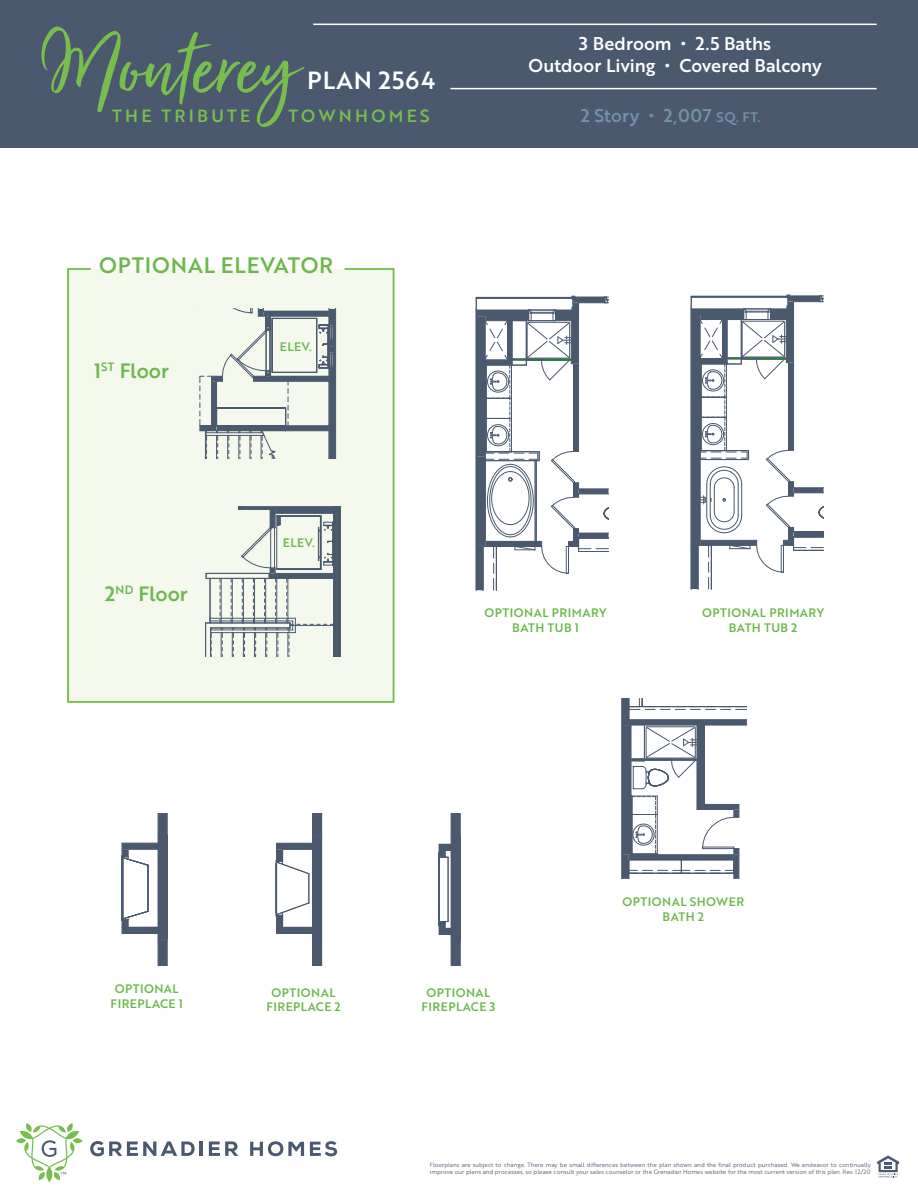
<style>
.page{position:relative;width:918px;height:1188px;background:#fff}
.page>*{position:absolute;margin:0;border:0;box-sizing:border-box;transform-origin:0 0}
.t1{font:104.7px "Just Lovely Solid";color:#77be4e}
.t2{font:24.15px "Brother 1816 Medium";letter-spacing:.04em;color:#fff}
.t3{font:21.75px "Brother 1816 Medium";letter-spacing:.04em;color:#6bb74b}
.t4{font:20.25px "Brother 1816 Medium";color:#6bb74b}
.t5{font:18px/21.6px "Brother 1816 Medium";color:#fff;text-align:center}
.t6{font:18px "Brother 1816 Medium";letter-spacing:.01em;color:#7192a9}
.t7{font:17.25px "Brother 1816 Medium";letter-spacing:.19em;color:#77be4e}
.t8{font:12px/14.4px "Brother 1816 Medium";letter-spacing:.04em;color:#6bb74b;text-align:center}
.t9{font:6px/7.2px "Brother 1816 Book";color:#4a596e}
.s1{font-size:13.5px}
</style>
<div class="page">
<div style="left:67px;top:268px;width:328px;height:435px;background:#f5f8ed"></div>
<svg style="left:476px;top:296px;width:133px;height:294px"></svg>
<svg style="left:691px;top:295px;width:133px;height:294px"></svg>
<svg style="left:622px;top:698px;width:125px;height:181px"></svg>
<svg style="left:199px;top:309px;width:137px;height:150px;background:#cdd3cf"></svg>
<div style="left:334px;top:506px;width:6px;height:150px;background:#4a596e"></div>
<hr style="left:340px;top:506px;width:1px;height:150px;background:#4a596e">
<hr style="left:210px;top:578px;width:1px;height:45px;background:#4a596e">
<svg style="left:220px;top:579px;width:3px;height:77px"></svg>
<hr style="left:210px;top:621px;width:78px;height:1px;background:#4a596e">
<hr style="left:211px;top:630px;width:77px;height:1px;background:#4a596e">
<hr style="left:210px;top:618px;width:78px;height:1px;background:#4a596e">
<hr style="left:211px;top:632px;width:77px;height:1px;background:#4a596e">
<hr style="left:206px;top:623px;width:84px;height:1px;background:#4a596e">
<hr style="left:211px;top:628px;width:79px;height:1px;background:#4a596e">
<hr style="left:206px;top:573px;width:64px;height:1px;background:#4a596e">
<hr style="left:206px;top:578px;width:64px;height:1px;background:#4a596e">
<svg style="left:205px;top:618px;width:7px;height:38px"></svg>
<svg style="left:231px;top:506px;width:103px;height:150px;background:#d3d8d3"></svg>
<hr style="left:274px;top:528px;width:1px;height:40px;background:#4a596e">
<hr style="left:271px;top:509px;width:63px;height:1px;background:#4a596e">
<hr style="left:270px;top:528px;width:1px;height:40px;background:#4a596e">
<hr style="left:275px;top:513px;width:59px;height:1px;background:#4a596e">
<hr style="left:275px;top:508px;width:59px;height:1px;background:#4a596e">
<div style="left:0;top:0;width:918px;height:148px;background:#4a596e"></div>
<hr style="left:313px;top:24px;width:564px;height:1px;background:#fff">
<hr style="left:450px;top:88px;width:427px;height:1px;background:#fff">
<svg style="left:90px;top:1141px;width:105px;height:15px"></svg>
<hr style="left:200px;top:1142px;width:3px;height:14px;background:#4a596e">
<svg style="left:209px;top:1142px;width:29px;height:14px"></svg>
<svg style="left:16px;top:1123px;width:67px;height:59px"></svg>
<svg style="left:250px;top:1141px;width:54px;height:15px"></svg>
<svg style="left:310px;top:1141px;width:27px;height:15px"></svg>
<svg style="left:877px;top:1155px;width:22px;height:23px"></svg>
<svg style="left:439px;top:813px;width:22px;height:153px"></svg>
<svg style="left:276px;top:813px;width:46px;height:153px"></svg>
<hr style="left:121px;top:856px;width:1px;height:65px;background:#4a596e">
<svg style="left:122px;top:813px;width:46px;height:153px"></svg>
<h1 class="t1" style="left:42px;top:6px;width:256px">Monterey</h1>
<h3 class="t5" style="left:529px;top:32px;width:295px">3 Bedroom • 2.5 Baths<br>Outdoor Living • Covered Balcony</h3>
<h2 class="t2" style="left:307px;top:62px;width:129px">PLAN 2564</h2>
<h3 class="t7" style="left:112px;top:102px;width:140px">THE TRIBUTE</h3>
<h3 class="t7" style="left:288px;top:102px;width:143px">TOWNHOMES</h3>
<h3 class="t6" style="left:580px;top:102px;width:182px">2 Story • 2,007 <span class="s1">SQ. FT.</span></h3>
<h3 class="t3" style="left:99px;top:249px;width:236px">OPTIONAL ELEVATOR</h3>
<h3 class="t4" style="left:94px;top:355px;width:76px">1<sup>ST</sup> Floor</h3>
<h3 class="t4" style="left:105px;top:578px;width:84px">2<sup>ND</sup> Floor</h3>
<h3 class="t8" style="left:280px;top:339px;width:33px">ELEV.</h3>
<h3 class="t8" style="left:283px;top:535px;width:33px">ELEV.</h3>
<h3 class="t8" style="left:485px;top:606px;width:124px">OPTIONAL PRIMARY<br>BATH TUB 1</h3>
<h3 class="t8" style="left:702px;top:606px;width:124px">OPTIONAL PRIMARY<br>BATH TUB 2</h3>
<h3 class="t8" style="left:111px;top:981px;width:74px">OPTIONAL<br>FIREPLACE 1</h3>
<h3 class="t8" style="left:266px;top:985px;width:76px">OPTIONAL<br>FIREPLACE 2</h3>
<h3 class="t8" style="left:421px;top:985px;width:76px">OPTIONAL<br>FIREPLACE 3</h3>
<h3 class="t8" style="left:623px;top:894px;width:123px">OPTIONAL SHOWER<br>BATH 2</h3>
<p class="t9" style="left:430px;top:1161px;width:442px">Floorplans are subject to change. There may be small differences between the plan shown and the final product purchased. We endeavor to continually improve our plans and processes, so please consult your sales counselor or the Grenadier Homes website for the most current version of this plan. Rev. 12/20</p>
</div>
